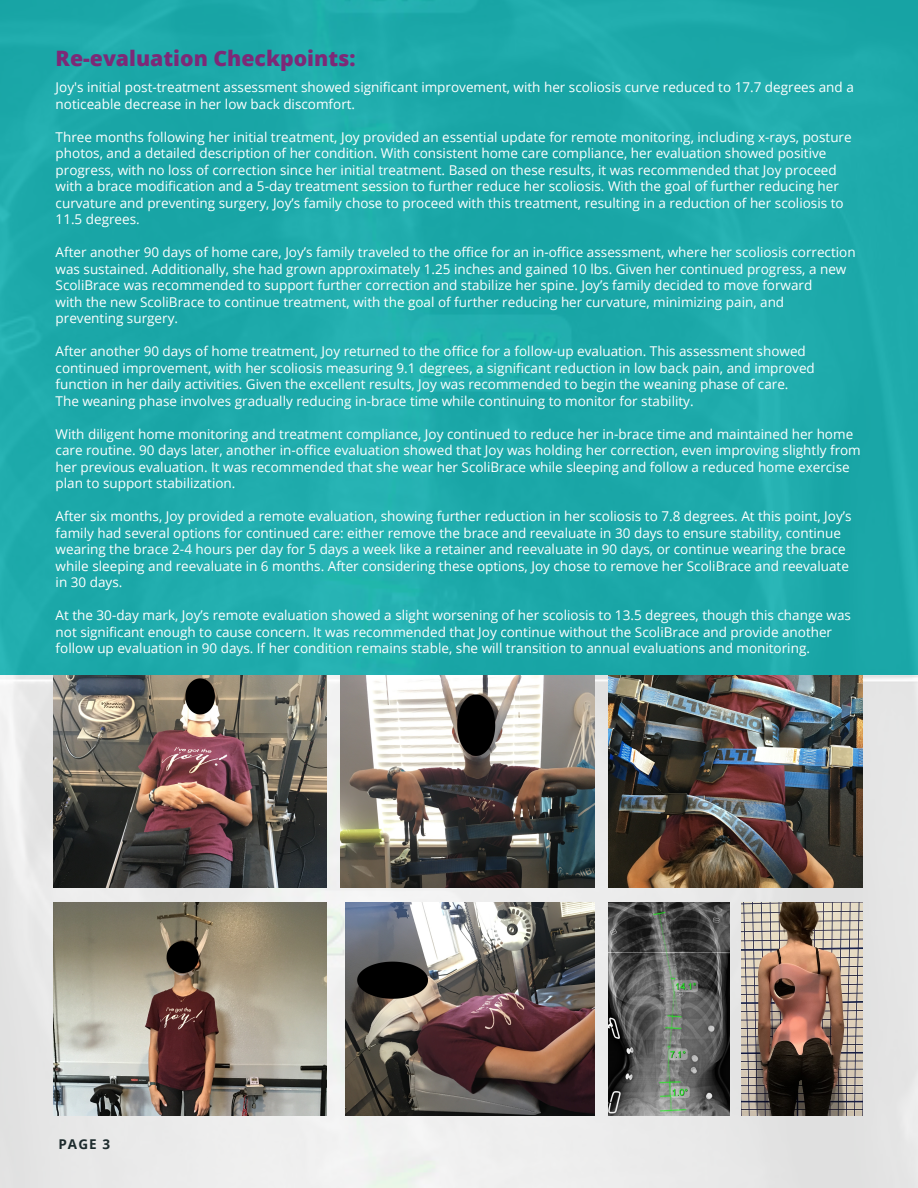
<style>
.page{position:relative;width:918px;height:1188px;background:#fff}
.page>*{position:absolute;margin:0;border:0;box-sizing:border-box;transform-origin:0 0}
.t1{font:800 21.3px "Open Sans";color:#7d2977}
.t2{font:13.5px/16.5px "Open Sans";color:#fff}
.t3{font:700 13.5px "Open Sans";color:#1d2b2d}
</style>
<div class="page">
<div style="left:0;top:675px;width:918px;height:513px;background:#e9e9e9"></div>
<div style="left:0;top:0;width:918px;height:675px;background:#1da9aa"></div>
<img style="left:346px;top:902px;width:249px;height:213px">
<img style="left:54px;top:902px;width:273px;height:213px">
<img style="left:741px;top:902px;width:121px;height:213px">
<img style="left:608px;top:902px;width:121px;height:213px">
<img style="left:341px;top:675px;width:254px;height:213px">
<img style="left:54px;top:675px;width:273px;height:213px">
<img style="left:608px;top:675px;width:254px;height:213px">
<h1 class="t1" style="left:56px;top:42px;width:301px">Re-evaluation Checkpoints:</h1>
<p class="t2" style="left:56px;top:79px;width:800px">Joy's initial post-treatment assessment showed significant improvement, with her scoliosis curve reduced to 17.7 degrees and a noticeable decrease in her low back discomfort.</p>
<p class="t2" style="left:56px;top:128px;width:798px">Three months following her initial treatment, Joy provided an essential update for remote monitoring, including x-rays, posture photos, and a detailed description of her condition. With consistent home care compliance, her evaluation showed positive progress, with no loss of correction since her initial treatment. Based on these results, it was recommended that Joy proceed with a brace modification and a 5-day treatment session to further reduce her scoliosis. With the goal of further reducing her curvature and preventing surgery, Joy’s family chose to proceed with this treatment, resulting in a reduction of her scoliosis to 11.5 degrees.</p>
<p class="t2" style="left:56px;top:244px;width:802px">After another 90 days of home care, Joy’s family traveled to the office for an in-office assessment, where her scoliosis correction was sustained. Additionally, she had grown approximately 1.25 inches and gained 10 lbs. Given her continued progress, a new ScoliBrace was recommended to support further correction and stabilize her spine. Joy’s family decided to move forward<br>with the new ScoliBrace to continue treatment, with the goal of further reducing her curvature, minimizing pain, and<br>preventing surgery.</p>
<p class="t2" style="left:56px;top:343px;width:761px">After another 90 days of home treatment, Joy returned to the office for a follow-up evaluation. This assessment showed continued improvement, with her scoliosis measuring 9.1 degrees, a significant reduction in low back pain, and improved function in her daily activities. Given the excellent results, Joy was recommended to begin the weaning phase of care.<br>The weaning phase involves gradually reducing in-brace time while continuing to monitor for stability.</p>
<p class="t2" style="left:56px;top:425px;width:807px">With diligent home monitoring and treatment compliance, Joy continued to reduce her in-brace time and maintained her home care routine. 90 days later, another in-office evaluation showed that Joy was holding her correction, even improving slightly from her previous evaluation. It was recommended that she wear her ScoliBrace while sleeping and follow a reduced home exercise plan to support stabilization.</p>
<p class="t2" style="left:56px;top:508px;width:797px">After six months, Joy provided a remote evaluation, showing further reduction in her scoliosis to 7.8 degrees. At this point, Joy’s family had several options for continued care: either remove the brace and reevaluate in 30 days to ensure stability, continue wearing the brace 2-4 hours per day for 5 days a week like a retainer and reevaluate in 90 days, or continue wearing the brace while sleeping and reevaluate in 6 months. After considering these options, Joy chose to remove her ScoliBrace and reevaluate in 30 days.</p>
<p class="t2" style="left:56px;top:607px;width:797px">At the 30-day mark, Joy’s remote evaluation showed a slight worsening of her scoliosis to 13.5 degrees, though this change was not significant enough to cause concern. It was recommended that Joy continue without the ScoliBrace and provide another follow up evaluation in 90 days. If her condition remains stable, she will transition to annual evaluations and monitoring.</p>
<p class="t3" style="left:58px;top:1135px;width:53px">PAGE 3</p>
</div>
